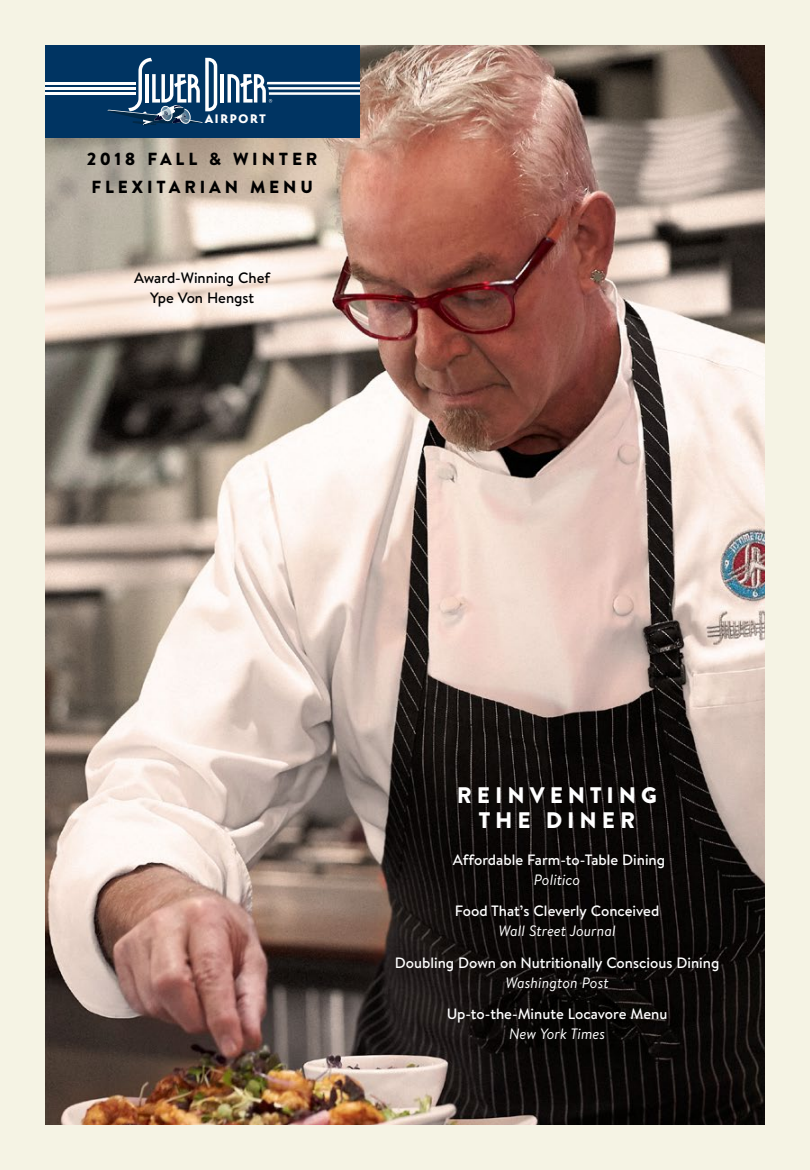
<style>
.page{position:relative;width:810px;height:1170px;background:#f5f3e4}
.page>*{position:absolute;margin:0;border:0;box-sizing:border-box;transform-origin:0 0}
.t1{font:900 22.5px/25px "Brandon Grotesque";letter-spacing:.22em;color:#fff;text-align:center}
.t2{font:900 17.5px/27.5px "Brandon Text";letter-spacing:.22em;color:#000}
.t3{font:500 15px "Brandon Text";color:#fff}
.t4{font:italic 15px "Brandon Text";color:#fff}
.t5{font:500 15px/20px "Brandon Text";color:#000;text-align:center}
.t6{font:900 12.25px "Transat";letter-spacing:.135em;color:#fff}
</style>
<div class="page">
<img style="left:45px;top:45px;width:720px;height:1080px">
<div style="left:378px;top:769px;width:358px;height:288px;background:#000;opacity:.5"></div>
<div style="left:45px;top:45px;width:314px;height:93px;background:#003462"></div>
<hr style="left:45px;top:87px;width:90px;height:3px;background:#fff">
<hr style="left:45px;top:92px;width:90px;height:3px;background:#fff">
<hr style="left:45px;top:82px;width:90px;height:2px;background:#fff">
<hr style="left:221px;top:74px;width:3px;height:29px;background:#fff">
<svg style="left:228px;top:74px;width:131px;height:29px"></svg>
<svg style="left:106px;top:58px;width:111px;height:67px"></svg>
<p class="t6" style="left:205px;top:111px;width:63px">AIRPORT</p>
<p class="t2" style="left:87px;top:145px;width:232px">2018 FALL &amp; WINTER<br>FLEXITARIAN MENU</p>
<p class="t5" style="left:134px;top:268px;width:138px">Award-Winning Chef<br>Ype Von Hengst</p>
<h1 class="t1" style="left:457px;top:783px;width:202px">REINVENTING<br>THE DINER</h1>
<p class="t3" style="left:453px;top:850px;width:214px">Affordable Farm-to-Table Dining</p>
<p class="t4" style="left:534px;top:870px;width:48px">Politico</p>
<p class="t3" style="left:455px;top:901px;width:206px">Food That’s Cleverly Conceived</p>
<p class="t4" style="left:499px;top:921px;width:119px">Wall Street Journal</p>
<p class="t3" style="left:395px;top:952px;width:326px">Doubling Down on Nutritionally Conscious Dining</p>
<p class="t4" style="left:505px;top:972px;width:105px">Washington Post</p>
<p class="t3" style="left:447px;top:1003px;width:222px">Up-to-the-Minute Locavore Menu</p>
<p class="t4" style="left:509px;top:1023px;width:98px">New York Times</p>
</div>
